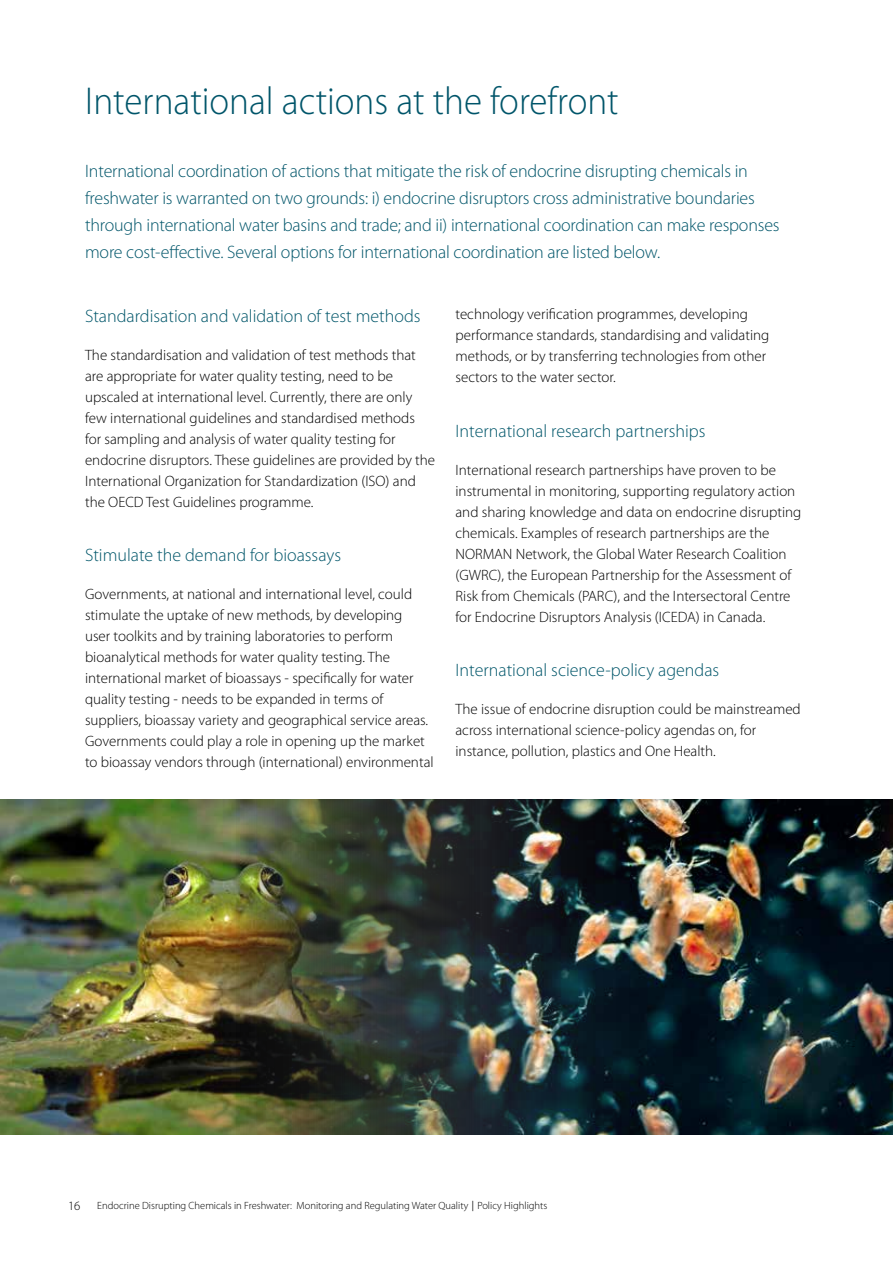
<style>
.page{position:relative;width:893px;height:1263px;background:#fff}
.page>*{position:absolute;margin:0;border:0;box-sizing:border-box;transform-origin:0 0}
.t1{font:300 39px "Myriad Pro";color:#00556a;scale:.95 1}
.t2{font:300 18px/27px "Myriad Pro";letter-spacing:-.01em;color:#00556a}
.t3{font:300 18px "Myriad Pro";color:#00566a}
.t4{font:300 15px/21px "Myriad Pro";color:#000}
.t5{font:300 12.75px "Myriad Pro";color:#000}
.t6{font:300 10.5px "Myriad Pro";color:#000}
.s1{font-family:"OECD Bernini"}
</style>
<div class="page">
<img style="left:479px;top:799px;width:414px;height:335px">
<img style="left:0;top:799px;width:479px;height:335px">
<h1 class="t1" style="left:85px;top:80px;width:563px">International actions at the forefront</h1>
<p class="t2" style="left:85px;top:158px;width:696px">International coordination of actions that mitigate the risk of endocrine disrupting chemicals in freshwater is warranted on two grounds: i) endocrine disruptors cross administrative boundaries through international water basins and trade; and ii) international coordination can make responses more cost-effective. Several options for international coordination are listed below.</p>
<p class="t3" style="left:85px;top:306px;width:337px">Standardisation and validation of test methods</p>
<p class="t4" style="left:85px;top:344px;width:352px">The standardisation and validation of test methods that are appropriate for water quality testing, need to be upscaled at international level. Currently, there are only few international guidelines and standardised methods<br>for sampling and analysis of water quality testing for endocrine disruptors. These guidelines are provided by the International Organization for Standardization (ISO) and the OECD Test Guidelines programme.</p>
<p class="t3" style="left:85px;top:545px;width:258px">Stimulate the demand for bioassays</p>
<p class="t4" style="left:85px;top:583px;width:350px">Governments, at national and international level, could stimulate the uptake of new methods, by developing<br>user toolkits and by training laboratories to perform bioanalytical methods for water quality testing. The international market of bioassays - specifically for water quality testing - needs to be expanded in terms of suppliers, bioassay variety and geographical service areas.<br>Governments could play a role in opening up the market to bioassay vendors through (international) environmental</p>
<p class="t4" style="left:455px;top:304px;width:315px">technology verification programmes, developing performance standards, standardising and validating methods, or by transferring technologies from other sectors to the water sector.</p>
<p class="t3" style="left:455px;top:421px;width:252px">International research partnerships</p>
<p class="t4" style="left:455px;top:459px;width:347px">International research partnerships have proven to be instrumental in monitoring, supporting regulatory action and sharing knowledge and data on endocrine disrupting chemicals. Examples of research partnerships are the NORMAN Network, the Global Water Research Coalition (GWRC), the European Partnership for the Assessment of Risk from Chemicals (PARC), and the Intersectoral Centre for Endocrine Disruptors Analysis (ICEDA) in Canada.</p>
<p class="t3" style="left:455px;top:660px;width:265px">International science-policy agendas</p>
<p class="t4" style="left:455px;top:698px;width:347px">The issue of endocrine disruption could be mainstreamed across international science-policy agendas on, for instance, pollution, plastics and One Health.</p>
<p class="t5" style="left:68px;top:1198px;width:14px">16</p>
<p class="t6" style="left:97px;top:1200px;width:452px">Endocrine Disrupting Chemicals in Freshwater: Monitoring and Regulating Water Quality <span class="s1">|</span> Policy Highlights</p>
</div>
